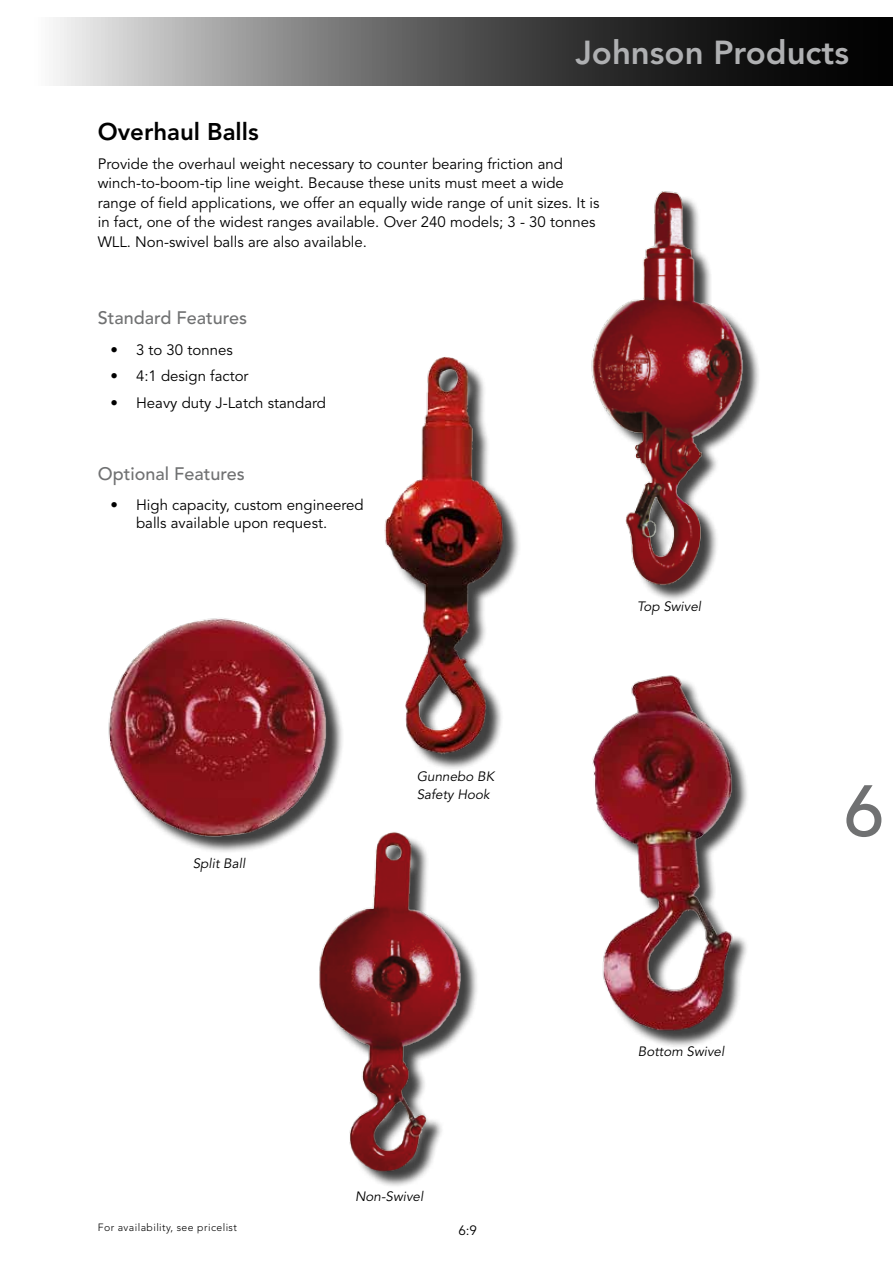
<style>
.page{position:relative;width:893px;height:1263px;background:#fff}
.page>*{position:absolute;margin:0;border:0;box-sizing:border-box;transform-origin:0 0}
.t1{font:500 72px "Avenir LT Std";color:#707172}
.t2{font:800 33px "Avenir LT Std";color:#afb0b2}
.t3{font:800 24px "Avenir LT Std";color:#000}
.t4{font:500 18px "Avenir LT Std";color:#707172}
.t5{font:15px/19.5px "Avenir LT Std";color:#000}
.t6{font:italic 13.5px/18px "Avenir LT Std";color:#000}
.t7{font:13.5px "Avenir LT Std";color:#000}
.t8{font:300 10.5px "Avenir LT Std";letter-spacing:.04em;color:#000}
</style>
<div class="page">
<svg style="left:53px;top:17px;width:840px;height:68px;background:#5d5d5d"></svg>
<div style="left:595px;top:195px;width:165px;height:407px;background:#000;opacity:.75"></div>
<img style="left:591px;top:191px;width:158px;height:396px">
<div style="left:388px;top:360px;width:134px;height:411px;background:#000;opacity:.75"></div>
<img style="left:384px;top:356px;width:130px;height:401px">
<img style="left:592px;top:675px;width:155px;height:372px">
<div style="left:112px;top:621px;width:232px;height:232px;background:#000;opacity:.75"></div>
<img style="left:108px;top:618px;width:233px;height:228px">
<div style="left:322px;top:835px;width:157px;height:353px;background:#000;opacity:.75"></div>
<img style="left:302px;top:820px;width:175px;height:361px">
<h2 class="t2" style="left:575px;top:33px;width:275px">Johnson Products</h2>
<h3 class="t3" style="left:98px;top:117px;width:162px">Overhaul Balls</h3>
<p class="t5" style="left:98px;top:154px;width:503px">Provide the overhaul weight necessary to counter bearing friction and winch-to-boom-tip line weight. Because these units must meet a wide range of field applications, we offer an equally wide range of unit sizes. It is in fact, one of the widest ranges available. Over 240 models; 3 - 30 tonnes WLL. Non-swivel balls are also available.</p>
<p class="t4" style="left:98px;top:307px;width:151px">Standard Features</p>
<p class="t5" style="left:111px;top:340px;width:124px">• 3 to 30 tonnes</p>
<p class="t5" style="left:111px;top:367px;width:140px">• 4:1 design factor</p>
<p class="t5" style="left:111px;top:393px;width:217px">• Heavy duty J-Latch standard</p>
<p class="t4" style="left:98px;top:463px;width:149px">Optional Features</p>
<p class="t5" style="left:136px;top:496px;width:229px;line-height:18px;text-indent:-26px">• High capacity, custom engineered balls available upon request.</p>
<p class="t6" style="left:193px;top:855px;width:54px">Split Ball</p>
<p class="t6" style="left:417px;top:768px;width:79px">Gunnebo BK<br>Safety Hook</p>
<p class="t8" style="left:98px;top:1221px;width:141px">For availability, see pricelist</p>
<p class="t6" style="left:355px;top:1187px;width:70px">Non-Swivel</p>
<p class="t7" style="left:458px;top:1222px;width:20px">6:9</p>
<p class="t6" style="left:637px;top:598px;width:66px">Top Swivel</p>
<p class="t6" style="left:638px;top:1043px;width:88px">Bottom Swivel</p>
<h1 class="t1" style="left:844px;top:770px;width:42px">6</h1>
</div>
